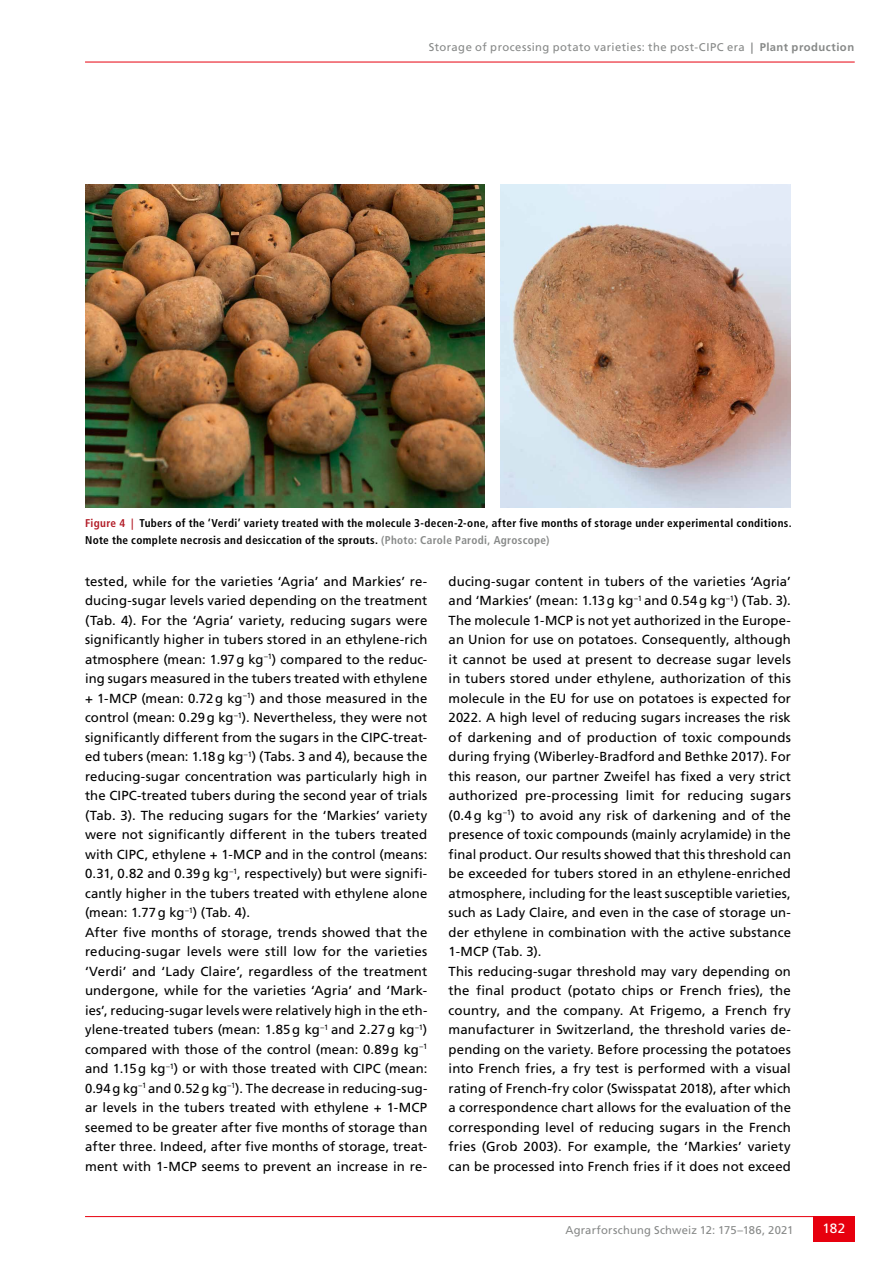
<style>
.page{position:relative;width:893px;height:1263px;background:#fff}
.page>*{position:absolute;margin:0;border:0;box-sizing:border-box;transform-origin:0 0}
.t1{font:13.5px "Frutiger LT Std";color:#fff}
.t2{font:13.2px/19.5px "Frutiger LT Std";letter-spacing:.01em;color:#000}
.t3{font:700 condensed 11.25px/16.5px "Frutiger LT Std";letter-spacing:.03em;color:#000}
.t4{font:11.25px "Frutiger LT Std";letter-spacing:.035em;color:#878988}
.t5{font:11.25px "Frutiger LT Std";letter-spacing:.015em;color:#878988}
.s1{font-weight:700}
.s2{color:#b21c27}
.s3{color:#878988}
</style>
<div class="page">
<hr style="left:85px;top:62px;width:770px;height:1px;background:#e7000e">
<hr style="left:85px;top:1216px;width:770px;height:1px;background:#e7000e">
<div style="left:813px;top:1216px;width:42px;height:26px;background:#e7000e"></div>
<img style="left:85px;top:185px;width:400px;height:323px">
<img style="left:500px;top:185px;width:291px;height:323px">
<p class="t4" style="left:429px;top:40px;width:427px">Storage of processing potato varieties: the post-CIPC era <span class="s1">| Plant production</span></p>
<p class="t3" style="left:85px;top:515px;width:708px"><span class="s2">Figure 4 |</span> Tubers of the ‘Verdi’ variety treated with the molecule 3-decen-2-one, after five months of storage under experimental conditions.<br>Note the complete necrosis and desiccation of the sprouts. <span class="s3">(Photo: Carole Parodi, Agroscope)</span></p>
<p class="t2" style="left:85px;top:571px;width:344px">tested, while for the varieties ‘Agria’ and Markies’ re&shy;ducing-sugar levels varied depending on the treatment (Tab. 4). For the ‘Agria’ variety, reducing sugars were significantly higher in tubers stored in an ethylene-rich atmosphere (mean: 1.97g kg<sup>–1</sup>) compared to the reduc&shy;ing sugars measured in the tubers treated with ethylene + 1-MCP (mean: 0.72g kg<sup>–1</sup>) and those measured in the control (mean: 0.29g kg<sup>–1</sup>). Nevertheless, they were not significantly different from the sugars in the CIPC-treat&shy;ed tubers (mean: 1.18g kg<sup>–1</sup>) (Tabs. 3 and 4), because the reducing-sugar concentration was particularly high in the CIPC-treated tubers during the second year of trials (Tab. 3). The reducing sugars for the ‘Markies’ variety were not significantly different in the tubers treated with CIPC, ethylene + 1-MCP and in the control (means:<br>0.31, 0.82 and 0.39g kg<sup>–1</sup>, respectively) but were signifi&shy;cantly higher in the tubers treated with ethylene alone (mean: 1.77g kg<sup>–1</sup>) (Tab. 4).<br>After five months of storage, trends showed that the reducing-sugar levels were still low for the varieties ‘Verdi’ and ‘Lady Claire’, regardless of the treatment undergone, while for the varieties ‘Agria’ and ‘Mark&shy;ies’, reducing-sugar levels were relatively high in the eth&shy;ylene-treated tubers (mean: 1.85g kg<sup>–1</sup> and 2.27g kg<sup>–1</sup>) compared with those of the control (mean: 0.89g kg<sup>–1 </sup>and 1.15g kg<sup>–1</sup>) or with those treated with CIPC (mean:<br>0.94g kg<sup>–1</sup> and 0.52g kg<sup>–1</sup>). The decrease in reducing-sug&shy;ar levels in the tubers treated with ethylene + 1-MCP seemed to be greater after five months of storage than after three. Indeed, after five months of storage, treat&shy;ment with 1-MCP seems to prevent an increase in re-</p>
<p class="t2" style="left:449px;top:571px;width:344px">ducing-sugar content in tubers of the varieties ‘Agria’ and ‘Markies’ (mean: 1.13g kg<sup>–1</sup> and 0.54g kg<sup>–1</sup>) (Tab. 3).<br>The molecule 1-MCP is not yet authorized in the Europe&shy;an Union for use on potatoes. Consequently, although it cannot be used at present to decrease sugar levels in tubers stored under ethylene, authorization of this molecule in the EU for use on potatoes is expected for 2022. A high level of reducing sugars increases the risk of darkening and of production of toxic compounds during frying (Wiberley-Bradford and Bethke 2017). For this reason, our partner Zweifel has fixed a very strict authorized pre-processing limit for reducing sugars (0.4g kg<sup>–1</sup>) to avoid any risk of darkening and of the presence of toxic compounds (mainly acrylamide) in the final product. Our results showed that this threshold can be exceeded for tubers stored in an ethylene-enriched atmosphere, including for the least susceptible varieties, such as Lady Claire, and even in the case of storage un&shy;der ethylene in combination with the active substance 1-MCP (Tab. 3).<br>This reducing-sugar threshold may vary depending on the final product (potato chips or French fries), the country, and the company. At Frigemo, a French fry manufacturer in Switzerland, the threshold varies de&shy;pending on the variety. Before processing the potatoes into French fries, a fry test is performed with a visual rating of French-fry color (Swisspatat 2018), after which a correspondence chart allows for the evaluation of the corresponding level of reducing sugars in the French fries (Grob 2003). For example, the ‘Markies’ variety can be processed into French fries if it does not exceed</p>
<p class="t5" style="left:565px;top:1223px;width:229px">Agrarforschung Schweiz 12: 175–186, 2021</p>
<p class="t1" style="left:822px;top:1221px;width:24px">182</p>
</div>
